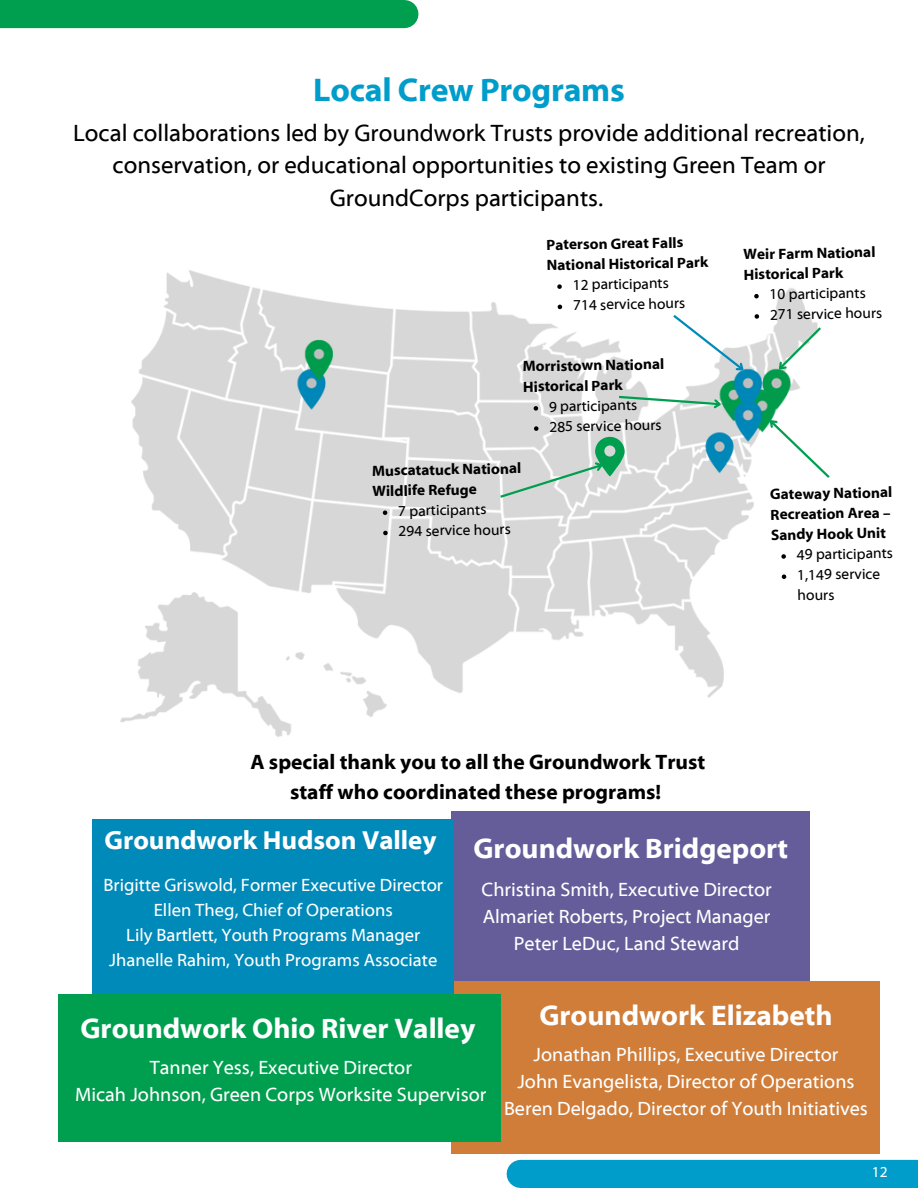
<style>
.page{position:relative;width:918px;height:1188px;background:#fff}
.page>*{position:absolute;margin:0;border:0;box-sizing:border-box;transform-origin:0 0}
.t1{font:700 33px "Myriad Web Pro";letter-spacing:-.01em;color:#009dcb}
.t2{font:700 28.5px "Myriad Web Pro";color:#fff}
.t3{font:700 26.25px "Myriad Web Pro";color:#fff}
.t4{font:24px/32.7px "Myriad Web Pro";color:#000;text-align:center}
.t5{font:700 21px/29.2px "Myriad Web Pro";color:#000;text-align:center}
.t6{font:19.5px/27px "Myriad Web Pro";color:#fff;text-align:center}
.t7{font:18px/24.9px "Myriad Web Pro";color:#fff;text-align:center}
.t8{font:700 15px/20.2px "Myriad Web Pro";color:#000}
.t9{font:15px/20.2px "Myriad Web Pro";color:#000}
.t10{font:15px "Myriad Web Pro";color:#feffff}
</style>
<div class="page">
<div style="left:0;top:0;width:404px;height:28px;background:#009f4f"></div>
<div style="left:521px;top:1160px;width:397px;height:28px;background:#009dcb"></div>
<div style="left:451px;top:811px;width:359px;height:182px;background:#645d9a"></div>
<div style="left:451px;top:981px;width:429px;height:173px;background:#cf7d39"></div>
<div style="left:92px;top:819px;width:362px;height:235px;background:#008ab9"></div>
<div style="left:58px;top:994px;width:442px;height:147px;background:#009f4f"></div>
<img style="left:120px;top:270px;width:698px;height:467px">
<svg style="left:671px;top:313px;width:78px;height:64px"></svg>
<svg style="left:617px;top:395px;width:107px;height:16px"></svg>
<svg style="left:773px;top:325px;width:48px;height:51px"></svg>
<svg style="left:764px;top:414px;width:66px;height:66px"></svg>
<svg style="left:754px;top:294px;width:5px;height:4px"></svg>
<svg style="left:755px;top:314px;width:4px;height:5px"></svg>
<svg style="left:557px;top:284px;width:5px;height:5px"></svg>
<svg style="left:558px;top:305px;width:4px;height:4px"></svg>
<svg style="left:781px;top:554px;width:5px;height:5px"></svg>
<svg style="left:782px;top:574px;width:4px;height:5px"></svg>
<svg style="left:534px;top:406px;width:4px;height:5px"></svg>
<svg style="left:534px;top:426px;width:5px;height:5px"></svg>
<svg style="left:498px;top:437px;width:126px;height:63px;background:#c0d3ca"></svg>
<svg style="left:383px;top:510px;width:4px;height:5px"></svg>
<svg style="left:383px;top:531px;width:5px;height:4px"></svg>
<h1 class="t1" style="left:313px;top:72px;width:313px">Local Crew Programs</h1>
<p class="t4" style="left:73px;top:117px;width:793px">Local collaborations led by Groundwork Trusts provide additional recreation, conservation, or educational opportunities to existing Green Team or<br>GroundCorps participants.</p>
<p class="t8" style="left:743px;top:244px;width:134px;rotate:-1deg">Weir Farm National<br>Historical Park</p>
<p class="t9" style="left:769px;top:284px;width:98px;rotate:-1deg">10 participants</p>
<p class="t9" style="left:770px;top:305px;width:114px;rotate:-1deg">271 service hours</p>
<p class="t8" style="left:546px;top:235px;width:163px;rotate:-1deg">Paterson Great Falls<br>National Historical Park</p>
<h4 class="t9" style="left:572px;top:275px;width:98px;rotate:-1deg">12 participants</h4>
<h2 class="t9" style="left:573px;top:295px;width:114px;rotate:-1deg">714 service hours</h2>
<h2 class="t8" style="left:523px;top:357px;width:143px;rotate:-1deg">Morristown National<br>Historical Park</h2>
<h6 class="t9" style="left:549px;top:397px;width:90px;rotate:-1deg">9 participants</h6>
<h2 class="t9" style="left:549px;top:417px;width:114px;rotate:-1deg">285 service hours</h2>
<h5 class="t8" style="left:372px;top:461px;width:151px;rotate:-1deg">Muscatatuck National<br>Wildlife Refuge</h5>
<h2 class="t9" style="left:398px;top:501px;width:90px;rotate:-1deg">7 participants</h2>
<h5 class="t9" style="left:398px;top:521px;width:114px;rotate:-1deg">294 service hours</h5>
<p class="t5" style="left:250px;top:748px;width:457px">A special thank you to all the Groundwork Trust staff who coordinated these programs!</p>
<h5 class="t8" style="left:770px;top:484px;width:124px;rotate:-1deg">Gateway National<br>Recreation Area –<br>Sandy Hook Unit</h5>
<p class="t9" style="left:797px;top:545px;width:98px;rotate:-1deg">49 participants</p>
<p class="t9" style="left:797px;top:565px;width:85px;rotate:-1deg">1,149 service hours</p>
<p class="t3" style="left:105px;top:826px;width:334px">Groundwork Hudson Valley</p>
<p class="t7" style="left:104px;top:873px;width:341px">Brigitte Griswold, Former Executive Director Ellen Theg, Chief of Operations<br>Lily Bartlett, Youth Programs Manager Jhanelle Rahim, Youth Programs Associate</p>
<p class="t2" style="left:473px;top:833px;width:316px">Groundwork Bridgeport</p>
<p class="t6" style="left:482px;top:877px;width:292px">Christina Smith, Executive Director</p>
<p class="t6" style="left:483px;top:904px;width:289px">Almariet Roberts, Project Manager</p>
<p class="t6" style="left:514px;top:931px;width:227px">Peter LeDuc, Land Steward</p>
<p class="t2" style="left:80px;top:1012px;width:396px">Groundwork Ohio River Valley</p>
<p class="t6" style="left:75px;top:1054px;width:413px">Tanner Yess, Executive Director<br>Micah Johnson, Green Corps Worksite Supervisor</p>
<p class="t2" style="left:539px;top:999px;width:295px">Groundwork Elizabeth</p>
<p class="t6" style="left:504px;top:1042px;width:365px">Jonathan Phillips, Executive Director<br>John Evangelista, Director of Operations<br>Beren Delgado, Director of Youth Initiatives</p>
<h3 class="t10" style="left:872px;top:1164px;width:17px">12</h3>
</div>
